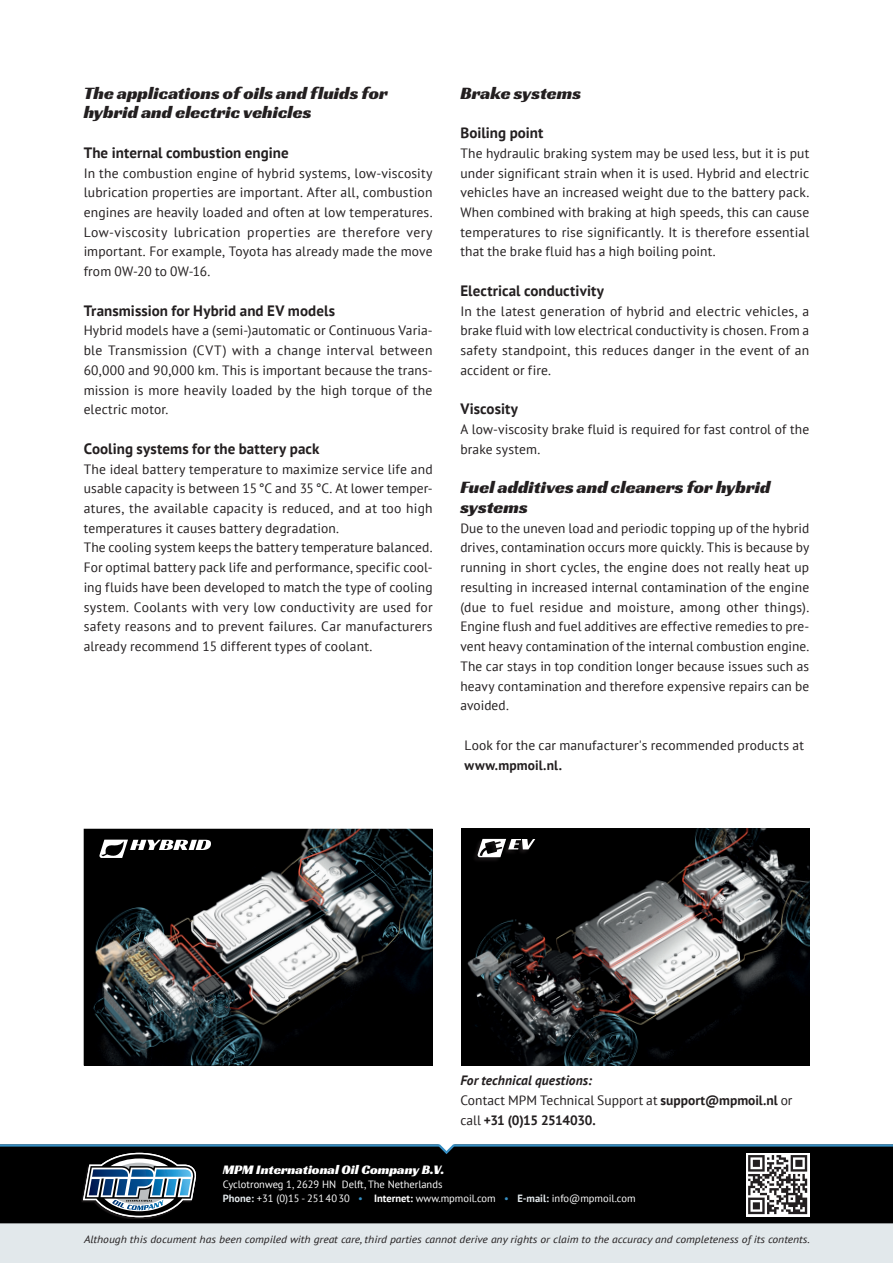
<style>
.page{position:relative;width:893px;height:1263px;background:#fff}
.page>*{position:absolute;margin:0;border:0;box-sizing:border-box;transform-origin:0 0}
.t1{font:18px/19.8px "Racing Sans One";color:#231f20}
.t2{font:700 15px "PT Sans";letter-spacing:.005em;color:#231f20}
.t3{font:13.5px/19.6px "PT Sans";letter-spacing:.01em;color:#231f20;text-align:justify}
.t4{font:13.5px "Racing Sans One";color:#fff}
.t5{font:13.5px "PT Sans";letter-spacing:.03em;color:#231f20}
.t6{font:700 13.5px "PT Sans";letter-spacing:.01em;color:#231f20}
.t7{font:italic 10.5px "PT Sans";color:#231f20;scale:1.1 1}
.t8{font:10.5px "PT Sans";color:#fff}
.t9{font:10.5px "PT Sans";color:#378fc3}
.s1{font-weight:700;font-style:italic}
.s2{font-weight:700}
.s3{font-weight:700;color:#e2e8eb}
</style>
<div class="page">
<img style="left:461px;top:829px;width:348px;height:236px">
<img style="left:84px;top:829px;width:349px;height:236px">
<svg style="left:99px;top:840px;width:112px;height:21px"></svg>
<div style="left:472px;top:839px;width:63px;height:24px;background:#231f20;opacity:.75"></div>
<svg style="left:477px;top:839px;width:58px;height:18px"></svg>
<div style="left:0;top:1219px;width:893px;height:44px;background:#e2e8eb"></div>
<div style="left:0;top:1217px;width:893px;height:6px;background:#000"></div>
<div style="left:81px;top:1153px;width:115px;height:66px;background:#231f20;opacity:.75"></div>
<svg style="left:0;top:1144px;width:893px;height:73px;background:#14191c"></svg>
<h1 class="t1" style="left:84px;top:83px;width:306px">The applications of oils and fluids for hybrid and electric vehicles</h1>
<p class="t2" style="left:84px;top:143px;width:207px">The internal combustion engine</p>
<p class="t3" style="left:84px;top:163px;width:350px;text-align:right">In the combustion engine of hybrid systems, low-viscosity lubrication properties are important. After all, combustion engines are heavily loaded and often at low temperatures. very</p>
<p class="t3" style="left:84px;top:222px;width:350px;text-align:left">Low-viscosity<br>important. For example, Toyota has already made the move from W0 -20 to W0 -16.</p>
<p class="t2" style="left:84px;top:301px;width:253px">Transmission for Hybrid and EV models</p>
<p class="t3" style="left:84px;top:340px;width:350px">ble Transmission (CVT) with a change interval between</p>
<p class="t5" style="left:174px;top:223px;width:68px">lubrication</p>
<p class="t5" style="left:247px;top:223px;width:65px">properties</p>
<p class="t5" style="left:343px;top:223px;width:59px">therefore</p>
<p class="t3" style="left:317px;top:222px;width:21px">are</p>
<p class="t3" style="left:84px;top:321px;width:350px">Hybrid models have a (semi )- automatic or Continuous Varia-</p>
<p class="t3" style="left:84px;top:360px;width:350px">60,000 and 90,000 km. This is important because the trans-</p>
<p class="t3" style="left:84px;top:399px;width:86px">electric motor.</p>
<p class="t2" style="left:84px;top:439px;width:237px">Cooling systems for the battery pack</p>
<p class="t3" style="left:84px;top:459px;width:350px">The ideal battery temperature to maximize service life and</p>
<p class="t3" style="left:84px;top:498px;width:350px">atures, the available capacity is reduced, and at too high</p>
<p class="t3" style="left:84px;top:380px;width:350px">mission is more heavily loaded by the high torque of the</p>
<p class="t3" style="left:84px;top:478px;width:350px">usable capacity is between 15°C and 35°C. At lower temper-</p>
<p class="t3" style="left:84px;top:518px;width:350px">temperatures it causes battery degradation.<br>The cooling system keeps the battery temperature balanced.</p>
<p class="t3" style="left:84px;top:577px;width:350px">ing fluids have been developed to match the type of cooling</p>
<p class="t3" style="left:84px;top:557px;width:350px">For optimal battery pack life and performance, specific cool-</p>
<p class="t3" style="left:84px;top:597px;width:350px">system. Coolants with very low conductivity are used for safety reasons and to prevent failures. Car manufacturers already recommend 15 different types of coolant.</p>
<h1 class="t1" style="left:460px;top:83px;width:122px">Brake systems</h1>
<p class="t2" style="left:460px;top:123px;width:85px">Boiling point</p>
<p class="t3" style="left:460px;top:143px;width:350px">The hydraulic braking system may be used less, but it is put under significant strain when it is used. Hybrid and electric vehicles have an increased weight due to the battery pack.<br>When combined with braking at high speeds, this can cause temperatures to rise significantly. It is therefore essential that the brake fluid has a high boiling point.</p>
<p class="t2" style="left:460px;top:281px;width:145px">Electrical conductivity</p>
<p class="t3" style="left:460px;top:301px;width:350px">In the latest generation of hybrid and electric vehicles a, brake fluid with low electrical conductivity is chosen. From a safety standpoint, this reduces danger in the event of an accident or fire.</p>
<p class="t2" style="left:460px;top:399px;width:59px">Viscosity</p>
<p class="t3" style="left:460px;top:419px;width:350px">A low-viscosity brake fluid is required for fast control of the brake system.</p>
<h1 class="t1" style="left:460px;top:477px;width:312px">Fuel additives and cleaners for hybrid systems</h1>
<p class="t3" style="left:460px;top:518px;width:350px">Due to the uneven load and periodic topping up of the hybrid drives, contamination occurs more quickly. This is because by running in short cycles, the engine does not really heat up resulting in increased internal contamination of the engine (due to fuel residue and moisture, among other things .(</p>
<p class="t3" style="left:460px;top:636px;width:350px">vent heavy contamination of the internal combustion engine.</p>
<p class="t3" style="left:460px;top:616px;width:350px">Engine flush and fuel additives are effective remedies to pre-</p>
<p class="t3" style="left:460px;top:656px;width:350px">The car stays in top condition longer because issues such as heavy contamination and therefore expensive repairs can be avoided.</p>
<p class="t3" style="left:465px;top:735px;width:341px">Look for the car manufacturer s' recommended products at</p>
<p class="t6" style="left:465px;top:756px;width:99px">www.mpmoil.nl.</p>
<p class="t4" style="left:223px;top:1161px;width:223px">MPM International Oil Company B .V.</p>
<p class="t8" style="left:342px;top:1178px;width:102px">Delft, The Netherlands</p>
<p class="t8" style="left:223px;top:1178px;width:115px">Cyclotronweg 1, 2629 HN</p>
<p class="t3" style="left:460px;top:1070px;width:334px;text-align:left"><span class="s1">For technical questions:<br></span>Contact MPM Technical Support at <span class="s2">support@mpmoil.nl</span> or call <span class="s2">+31 (0) 15 2514030.</span></p>
<p class="t8" style="left:223px;top:1192px;width:129px"><span class="s3">Phone:</span> +31 )0( 15 - 2514030</p>
<p class="t9" style="left:358px;top:1192px;width:6px">•</p>
<p class="t8" style="left:374px;top:1192px;width:123px"><span class="s2">Internet:</span> www.mpmoil.com</p>
<p class="t9" style="left:504px;top:1192px;width:6px">•</p>
<p class="t8" style="left:517px;top:1192px;width:120px"><span class="s3">-E mail:</span> info@mpmoil.com</p>
<p class="t7" style="left:84px;top:1233px;width:661px">Although this document has been compiled with great care, third parties cannot derive any rights or claim to the accuracy and completeness of its contents.</p>
</div>
